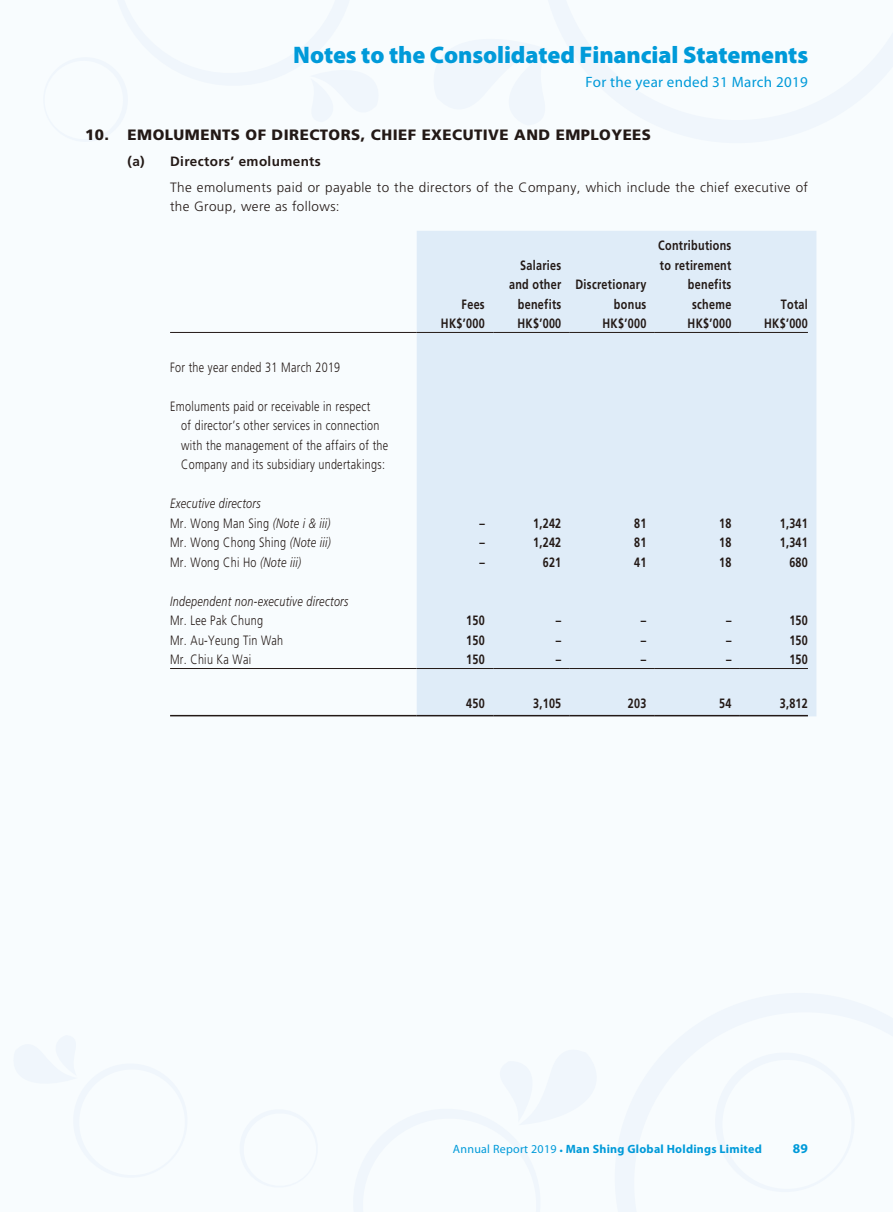
<style>
.page{position:relative;width:893px;height:1212px;background:#f8fcfe}
.page>*{position:absolute;margin:0;border:0;box-sizing:border-box;transform-origin:0 0}
.t1{font:900 24px "Myriad Pro";letter-spacing:-.005em;color:#009ad9}
._01_Head1{font:900 15px "Frutiger LT Std";letter-spacing:.03em;color:#231916}
.t2{font:15px "Myriad Pro";letter-spacing:.02em;color:#009ad9}
._50_Table{font:300 13.5px "Frutiger LT Std";letter-spacing:.03em;color:#231916;scale:.8 1}
._50_Table-2{font:700 13.5px "Frutiger LT Std";letter-spacing:.03em;color:#231916;scale:.8 1}
._00_Body{font:300 13.5px/19.5px "Frutiger LT Std";letter-spacing:.03em;color:#231916}
._50_Table-3{font:italic 300 13.5px "Frutiger LT Std";letter-spacing:.03em;color:#231916;scale:.8 1}
._02_Head2{font:700 13.5px "Frutiger LT Std";letter-spacing:.03em;color:#231916}
.t3{font:700 13.5px "Myriad Pro";color:#009ad9}
.t4{font:700 12px "Myriad Pro";letter-spacing:.02em;color:#009ad9}
.s1{font-style:italic}
.s2{font-weight:400}
.s3{font-weight:900}
</style>
<div class="page">
<div style="left:417px;top:231px;width:399px;height:485px;background:#dfecf8"></div>
<hr style="left:170px;top:332px;width:247px;height:1px;background:#231916">
<hr style="left:417px;top:332px;width:76px;height:1px;background:#231916">
<hr style="left:493px;top:332px;width:77px;height:1px;background:#231916">
<hr style="left:570px;top:332px;width:85px;height:1px;background:#231916">
<hr style="left:655px;top:332px;width:85px;height:1px;background:#231916">
<hr style="left:740px;top:332px;width:68px;height:1px;background:#231916">
<hr style="left:170px;top:668px;width:247px;height:1px;background:#231916">
<hr style="left:417px;top:668px;width:76px;height:1px;background:#231916">
<hr style="left:493px;top:668px;width:77px;height:1px;background:#231916">
<hr style="left:570px;top:668px;width:85px;height:1px;background:#231916">
<hr style="left:655px;top:668px;width:85px;height:1px;background:#231916">
<hr style="left:740px;top:668px;width:68px;height:1px;background:#231916">
<hr style="left:170px;top:715px;width:247px;height:1px;background:#231916">
<hr style="left:417px;top:715px;width:76px;height:1px;background:#231916">
<hr style="left:493px;top:715px;width:77px;height:1px;background:#231916">
<hr style="left:570px;top:715px;width:85px;height:1px;background:#231916">
<hr style="left:655px;top:715px;width:85px;height:1px;background:#231916">
<hr style="left:740px;top:715px;width:68px;height:1px;background:#231916">
<h1 class="t1" style="left:293px;top:38px;width:516px">Notes to the Consolidated Financial Statements</h1>
<p class="t2" style="left:585px;top:72px;width:224px">For the year ended 31 March 2019</p>
<p class="_01_Head1" style="left:85px;top:126px;width:568px">10. EMOLUMENTS OF DIRECTORS, CHIEF EXECUTIVE AND EMPLOYEES</p>
<p class="_02_Head2" style="left:128px;top:153px;width:195px">(a) Directors’ emoluments</p>
<p class="_00_Body" style="left:170px;top:178px;width:639px">The emoluments paid or payable to the directors of the Company, which include the chief executive of the Group, were as follows:</p>
<p class="_50_Table-2" style="left:462px;top:296px;width:30px">Fees</p>
<p class="_50_Table-2" style="left:520px;top:257px;width:53px">Salaries</p>
<p class="_50_Table-2" style="left:509px;top:277px;width:67px">and other</p>
<p class="_50_Table-2" style="left:518px;top:296px;width:56px">benefits</p>
<p class="_50_Table-2" style="left:575px;top:277px;width:90px">Discretionary</p>
<p class="_50_Table-2" style="left:614px;top:296px;width:42px">bonus</p>
<p class="_50_Table-2" style="left:658px;top:238px;width:93px">Contributions</p>
<p class="_50_Table-2" style="left:660px;top:257px;width:91px">to retirement</p>
<p class="_50_Table-2" style="left:688px;top:277px;width:56px">benefits</p>
<p class="_50_Table-2" style="left:692px;top:296px;width:51px">scheme</p>
<p class="_50_Table-2" style="left:781px;top:296px;width:35px">Total</p>
<p class="_50_Table-2" style="left:441px;top:316px;width:56px">HK$’000</p>
<p class="_50_Table-2" style="left:517px;top:316px;width:56px">HK$’000</p>
<p class="_50_Table-2" style="left:602px;top:316px;width:56px">HK$’000</p>
<p class="_50_Table-2" style="left:688px;top:316px;width:56px">HK$’000</p>
<p class="_50_Table-2" style="left:764px;top:316px;width:56px">HK$’000</p>
<p class="_50_Table" style="left:170px;top:359px;width:214px">For the year ended 31 March 2019</p>
<p class="_50_Table" style="left:170px;top:398px;width:252px">Emoluments paid or receivable in respect</p>
<p class="_50_Table" style="left:181px;top:418px;width:250px">of director’s other services in connection</p>
<p class="_50_Table" style="left:181px;top:437px;width:260px">with the management of the affairs of the</p>
<p class="_50_Table" style="left:181px;top:457px;width:256px">Company and its subsidiary undertakings:</p>
<p class="_50_Table-3" style="left:170px;top:496px;width:115px">Executive directors</p>
<p class="_50_Table" style="left:170px;top:515px;width:202px">Mr. Wong Man Sing <span class="s1">(Note i &amp; iii)</span></p>
<p class="_50_Table-2" style="left:479px;top:515px;width:8px">–</p>
<p class="_50_Table-2" style="left:533px;top:515px;width:37px">1,242</p>
<p class="_50_Table-2" style="left:634px;top:515px;width:17px">81</p>
<p class="_50_Table-2" style="left:719px;top:515px;width:17px">18</p>
<p class="_50_Table-2" style="left:780px;top:515px;width:37px">1,341</p>
<p class="_50_Table" style="left:170px;top:535px;width:203px">Mr. Wong Chong Shing <span class="s1">(Note iii)</span></p>
<p class="_50_Table-2" style="left:479px;top:535px;width:8px">–</p>
<p class="_50_Table-2" style="left:533px;top:535px;width:37px">1,242</p>
<p class="_50_Table-2" style="left:634px;top:535px;width:17px">81</p>
<p class="_50_Table-2" style="left:719px;top:535px;width:17px">18</p>
<p class="_50_Table-2" style="left:780px;top:535px;width:37px">1,341</p>
<p class="_50_Table" style="left:170px;top:554px;width:165px">Mr. Wong Chi Ho <span class="s1">(Note iii)</span></p>
<p class="_50_Table-2" style="left:479px;top:554px;width:8px">–</p>
<p class="_50_Table-2" style="left:543px;top:554px;width:25px">621</p>
<p class="_50_Table-2" style="left:634px;top:554px;width:17px">41</p>
<p class="_50_Table-2" style="left:719px;top:554px;width:17px">18</p>
<p class="_50_Table-2" style="left:789px;top:554px;width:25px">680</p>
<p class="_50_Table-3" style="left:170px;top:593px;width:224px">Independent non-executive directors</p>
<p class="_50_Table" style="left:170px;top:613px;width:118px">Mr. Lee Pak Chung</p>
<p class="_50_Table-2" style="left:466px;top:613px;width:25px">150</p>
<p class="_50_Table-2" style="left:556px;top:613px;width:8px">–</p>
<p class="_50_Table-2" style="left:641px;top:613px;width:8px">–</p>
<p class="_50_Table-2" style="left:726px;top:613px;width:8px">–</p>
<p class="_50_Table-2" style="left:789px;top:613px;width:25px">150</p>
<p class="_50_Table" style="left:170px;top:632px;width:143px">Mr. Au-Yeung Tin Wah</p>
<p class="_50_Table-2" style="left:466px;top:632px;width:25px">150</p>
<p class="_50_Table-2" style="left:556px;top:632px;width:8px">–</p>
<p class="_50_Table-2" style="left:641px;top:632px;width:8px">–</p>
<p class="_50_Table-2" style="left:726px;top:632px;width:8px">–</p>
<p class="_50_Table-2" style="left:789px;top:632px;width:25px">150</p>
<p class="_50_Table" style="left:170px;top:652px;width:103px">Mr. Chiu Ka Wai</p>
<p class="_50_Table-2" style="left:466px;top:652px;width:25px">150</p>
<p class="_50_Table-2" style="left:556px;top:652px;width:8px">–</p>
<p class="_50_Table-2" style="left:641px;top:652px;width:8px">–</p>
<p class="_50_Table-2" style="left:726px;top:652px;width:8px">–</p>
<p class="_50_Table-2" style="left:789px;top:652px;width:25px">150</p>
<p class="_50_Table-2" style="left:466px;top:695px;width:25px">450</p>
<p class="_50_Table-2" style="left:533px;top:695px;width:37px">3,105</p>
<p class="_50_Table-2" style="left:628px;top:695px;width:25px">203</p>
<p class="_50_Table-2" style="left:719px;top:695px;width:17px">54</p>
<p class="_50_Table-2" style="left:780px;top:695px;width:37px">3,812</p>
<p class="t4" style="left:453px;top:1141px;width:310px"><span class="s2">Annual Report 2019</span> <span class="s3">.</span> Man Shing Global Holdings Limited</p>
<p class="t3" style="left:793px;top:1140px;width:17px">89</p>
</div>
